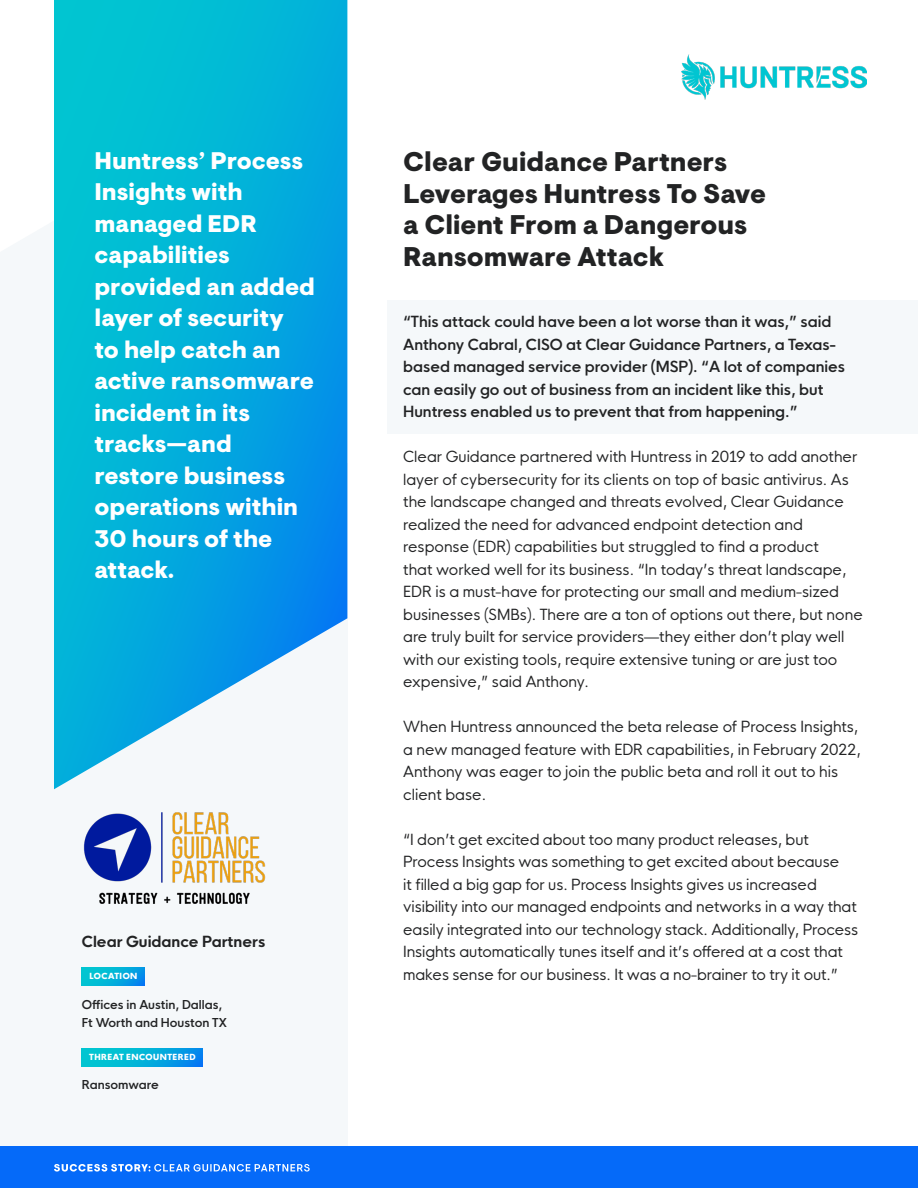
<style>
.page{position:relative;width:918px;height:1188px;background:#fff}
.page>*{position:absolute;margin:0;border:0;box-sizing:border-box;transform-origin:0 0}
.t1{font:900 27px/31.5px "Visuelt";color:#222324}
.t2{font:900 24px/31.5px "Visuelt";color:#fff}
.t3{font:15px/22.5px "HK Nova";color:#222324}
.t4{font:600 15px/22.5px "HK Nova";color:#222324}
.t5{font:700 15px "HK Nova";color:#222324}
.t6{font:600 12px/18px "HK Nova";color:#222324}
.t7{font:800 8.25px "HK Nova";letter-spacing:.055em;color:#fff}
</style>
<div class="page">
<div style="left:387px;top:300px;width:531px;height:134px;background:#f5f8fa"></div>
<div style="left:0;top:463px;width:347px;height:684px;background:#f5f8fa"></div>
<img style="left:681px;top:54px;width:185px;height:46px">
<svg style="left:82px;top:967px;width:63px;height:18px"></svg>
<svg style="left:82px;top:1048px;width:121px;height:18px;background:#01addb"></svg>
<svg style="left:54px;top:0;width:293px;height:789px;background:#1cb5de"></svg>
<div style="left:0;top:1147px;width:918px;height:41px;background:#056af9"></div>
<img style="left:83px;top:812px;width:183px;height:92px">
<svg style="left:54px;top:1164px;width:256px;height:8px"></svg>
<h2 class="t2" style="left:94px;top:146px;width:222px">Huntress’ Process<br>Insights with managed EDR capabilities provided an added layer of security<br>to help catch an active ransomware incident in its tracks—and restore business operations within<br>30 hours of the attack.</h2>
<p class="t5" style="left:82px;top:929px;width:185px">Clear Guidance Partners</p>
<h1 class="t1" style="left:403px;top:147px;width:364px">Clear Guidance Partners<br>Leverages Huntress To Save a Client From a Dangerous<br>Ransomware Attack</h1>
<p class="t4" style="left:403px;top:309px;width:444px">“This attack could have been a lot worse than it was,” said Anthony Cabral, CISO at Clear Guidance Partners, a Texas&shy;based managed service provider (MSP). “A lot of companies can easily go out of business from an incident like this, but Huntress enabled us to prevent that from happening.”</p>
<p class="t3" style="left:403px;top:444px;width:461px">Clear Guidance partnered with Huntress in 2019 to add another layer of cybersecurity for its clients on top of basic antivirus. As the landscape changed and threats evolved, Clear Guidance realized the need for advanced endpoint detection and response (EDR) capabilities but struggled to find a product<br>that worked well for its business. “In today’s threat landscape, EDR is a must-have for protecting our small and medium-sized businesses (SMBs). There are a ton of options out there, but none are truly built for service providers—they either don’t play well with our existing tools, require extensive tuning or are just too expensive,” said Anthony.</p>
<p class="t3" style="left:403px;top:714px;width:459px">When Huntress announced the beta release of Process Insights, a new managed feature with EDR capabilities, in February 2022, Anthony was eager to join the public beta and roll it out to his client base.</p>
<p class="t3" style="left:403px;top:826px;width:457px">“I don’t get excited about too many product releases, but Process Insights was something to get excited about because<br>it filled a big gap for us. Process Insights gives us increased visibility into our managed endpoints and networks in a way that easily integrated into our technology stack. Additionally, Process Insights automatically tunes itself and it’s offered at a cost that</p>
<p class="t7" style="left:90px;top:969px;width:49px">LOCATION</p>
<p class="t3" style="left:403px;top:961px;width:436px">makes sense for our business. It was a no-brainer to try it out.”</p>
<p class="t6" style="left:82px;top:994px;width:147px">Offices in Austin, Dallas,<br>Ft Worth and Houston TX</p>
<p class="t7" style="left:89px;top:1050px;width:108px">THREAT ENCOUNTERED</p>
<p class="t6" style="left:82px;top:1074px;width:78px">Ransomware</p>
</div>
